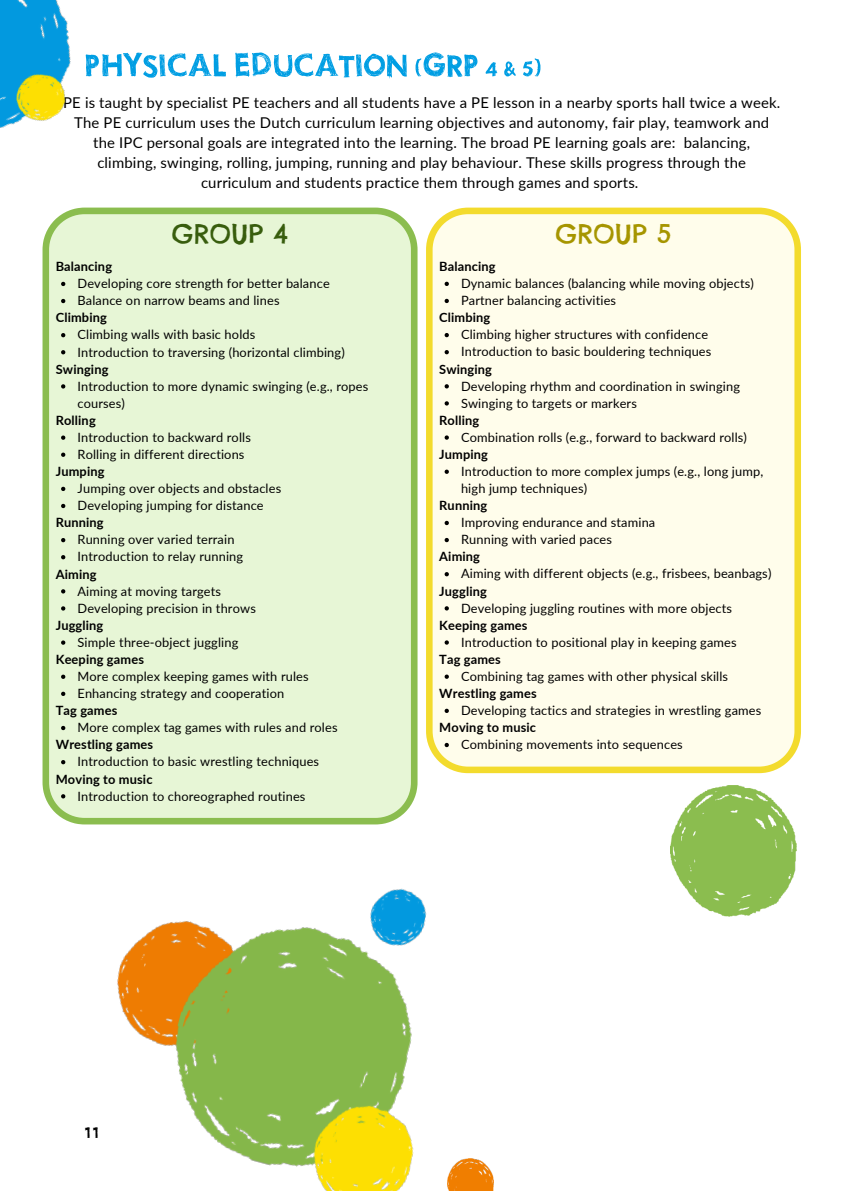
<style>
.page{position:relative;width:844px;height:1191px;background:#fff}
.page>*{position:absolute;margin:0;border:0;box-sizing:border-box;transform-origin:0 0}
.t1{font:50.75px "THURSTON";color:#009ee3}
.t2{font:38.5px "THURSTON";color:#000}
.t3{font:25.72px "Chelsea Market";color:#385d0e}
.t4{font:25.72px "Chelsea Market";color:#a69500}
.t5{font:14.88px/19.8px "Lato";letter-spacing:.01em;color:#000;text-align:center}
.t6{font:12.78px/17.2px "Lato";letter-spacing:.01em;color:#000}
.t7{font:700 12.78px "Lato";letter-spacing:.01em;color:#000}
</style>
<div class="page">
<div style="left:43px;top:208px;width:374px;height:611px;background:#e7f6d6"></div>
<svg style="left:61px;top:282px;width:4px;height:4px"></svg>
<svg style="left:61px;top:299px;width:4px;height:4px"></svg>
<svg style="left:61px;top:333px;width:4px;height:4px"></svg>
<svg style="left:61px;top:350px;width:4px;height:4px"></svg>
<svg style="left:61px;top:384px;width:4px;height:4px"></svg>
<svg style="left:61px;top:435px;width:4px;height:5px"></svg>
<svg style="left:61px;top:452px;width:4px;height:5px"></svg>
<svg style="left:61px;top:487px;width:4px;height:4px"></svg>
<svg style="left:61px;top:504px;width:4px;height:4px"></svg>
<svg style="left:61px;top:538px;width:4px;height:4px"></svg>
<svg style="left:61px;top:555px;width:4px;height:4px"></svg>
<svg style="left:61px;top:589px;width:4px;height:4px"></svg>
<svg style="left:61px;top:606px;width:4px;height:4px"></svg>
<svg style="left:61px;top:640px;width:4px;height:4px"></svg>
<svg style="left:61px;top:674px;width:4px;height:5px"></svg>
<svg style="left:61px;top:691px;width:4px;height:5px"></svg>
<svg style="left:61px;top:726px;width:4px;height:4px"></svg>
<svg style="left:61px;top:760px;width:4px;height:4px"></svg>
<svg style="left:61px;top:794px;width:4px;height:4px"></svg>
<div style="left:426px;top:208px;width:375px;height:565px;background:#fffdeb"></div>
<svg style="left:445px;top:282px;width:4px;height:4px"></svg>
<svg style="left:445px;top:299px;width:4px;height:4px"></svg>
<svg style="left:445px;top:333px;width:4px;height:4px"></svg>
<svg style="left:445px;top:350px;width:4px;height:4px"></svg>
<svg style="left:445px;top:384px;width:4px;height:4px"></svg>
<svg style="left:445px;top:401px;width:4px;height:4px"></svg>
<svg style="left:445px;top:435px;width:4px;height:5px"></svg>
<svg style="left:445px;top:469px;width:4px;height:5px"></svg>
<svg style="left:445px;top:521px;width:4px;height:4px"></svg>
<svg style="left:445px;top:538px;width:4px;height:4px"></svg>
<svg style="left:445px;top:572px;width:4px;height:4px"></svg>
<svg style="left:445px;top:606px;width:4px;height:4px"></svg>
<svg style="left:445px;top:640px;width:4px;height:4px"></svg>
<svg style="left:445px;top:674px;width:4px;height:5px"></svg>
<svg style="left:445px;top:708px;width:4px;height:5px"></svg>
<svg style="left:445px;top:743px;width:4px;height:4px"></svg>
<img style="left:0;top:0;width:71px;height:128px">
<img style="left:63px;top:811px;width:385px;height:379px">
<img style="left:448px;top:1158px;width:46px;height:32px">
<img style="left:670px;top:785px;width:126px;height:131px">
<h1 class="t1" style="left:84px;top:39px;width:458px">PHYSICALEDUCATION (GRP4&amp;5)</h1>
<p class="t5" style="left:63px;top:93px;width:719px">PE is taught by specialist PE teachers and all students have a PE lesson in a nearby sports hall twice a week.<br>The PE curriculum uses the Dutch curriculum learning objectives and autonomy, fair play, teamwork and the IPC personal goals are integrated into the learning. The broad PE learning goals are: balancing, climbing, swinging, rolling, jumping, running and play behaviour. These skills progress through the curriculum and students practice them through games and sports.</p>
<h3 class="t3" style="left:172px;top:217px;width:118px">GROUP 4</h3>
<h2 class="t7" style="left:56px;top:258px;width:58px">Balancing</h2>
<h4 class="t6" style="left:78px;top:275px;width:254px">Developing core strength for better balance</h4>
<p class="t6" style="left:78px;top:292px;width:204px">Balance on narrow beams and lines</p>
<p class="t7" style="left:56px;top:310px;width:53px">Climbing</p>
<h4 class="t6" style="left:78px;top:326px;width:179px">Climbing walls with basic holds</h4>
<p class="t6" style="left:78px;top:343px;width:269px">Introduction to traversing (horizontal climbing)</p>
<p class="t7" style="left:56px;top:361px;width:54px">Swinging</p>
<h4 class="t6" style="left:78px;top:377px;width:292px">Introduction to more dynamic swinging (e.g., ropes courses)</h4>
<p class="t7" style="left:56px;top:412px;width:42px">Rolling</p>
<h4 class="t6" style="left:78px;top:428px;width:175px">Introduction to backward rolls</h4>
<p class="t6" style="left:78px;top:445px;width:168px">Rolling in different directions</p>
<p class="t7" style="left:56px;top:463px;width:50px">Jumping</p>
<h4 class="t6" style="left:78px;top:479px;width:205px">Jumping over objects and obstacles</h4>
<p class="t6" style="left:78px;top:496px;width:188px">Developing jumping for distance</p>
<p class="t7" style="left:56px;top:514px;width:49px">Running</p>
<h4 class="t6" style="left:78px;top:531px;width:158px">Running over varied terrain</h4>
<p class="t6" style="left:78px;top:548px;width:167px">Introduction to relay running</p>
<p class="t7" style="left:56px;top:566px;width:42px">Aiming</p>
<h4 class="t6" style="left:78px;top:582px;width:145px">Aiming at moving targets</h4>
<p class="t6" style="left:78px;top:599px;width:180px">Developing precision in throws</p>
<p class="t7" style="left:56px;top:617px;width:49px">Juggling</p>
<h4 class="t6" style="left:78px;top:633px;width:162px">Simple three-object juggling</h4>
<p class="t7" style="left:56px;top:651px;width:90px">Keeping games</p>
<h4 class="t6" style="left:78px;top:667px;width:233px">More complex keeping games with rules</h4>
<p class="t6" style="left:78px;top:684px;width:208px">Enhancing strategy and cooperation</p>
<p class="t7" style="left:56px;top:702px;width:63px">Tag games</p>
<h4 class="t6" style="left:78px;top:718px;width:262px">More complex tag games with rules and roles</h4>
<p class="t7" style="left:56px;top:736px;width:99px">Wrestling games</p>
<h4 class="t6" style="left:78px;top:753px;width:243px">Introduction to basic wrestling techniques</h4>
<p class="t7" style="left:56px;top:771px;width:98px">Moving to music</p>
<h4 class="t6" style="left:78px;top:787px;width:229px">Introduction to choreographed routines</h4>
<p class="t4" style="left:555px;top:217px;width:118px">GROUP 5</p>
<h2 class="t7" style="left:439px;top:258px;width:58px">Balancing</h2>
<h4 class="t6" style="left:461px;top:274px;width:294px">Dynamic balances (balancing while moving objects)</h4>
<p class="t6" style="left:461px;top:292px;width:157px">Partner balancing activities</p>
<p class="t7" style="left:439px;top:310px;width:53px">Climbing</p>
<h4 class="t6" style="left:461px;top:326px;width:249px">Climbing higher structures with confidence</h4>
<p class="t6" style="left:461px;top:343px;width:252px">Introduction to basic bouldering techniques</p>
<p class="t7" style="left:439px;top:361px;width:54px">Swinging</p>
<h4 class="t6" style="left:461px;top:377px;width:280px">Developing rhythm and coordination in swinging</h4>
<p class="t6" style="left:461px;top:394px;width:177px">Swinging to targets or markers</p>
<p class="t7" style="left:439px;top:412px;width:42px">Rolling</p>
<h4 class="t6" style="left:461px;top:428px;width:288px">Combination rolls (e.g., forward to backward rolls)</h4>
<p class="t7" style="left:439px;top:446px;width:50px">Jumping</p>
<h4 class="t6" style="left:461px;top:462px;width:304px">Introduction to more complex jumps (e.g., long jump, high jump techniques)</h4>
<p class="t7" style="left:439px;top:497px;width:49px">Running</p>
<h4 class="t6" style="left:461px;top:513px;width:196px">Improving endurance and stamina</h4>
<p class="t6" style="left:461px;top:531px;width:152px">Running with varied paces</p>
<p class="t7" style="left:439px;top:549px;width:42px">Aiming</p>
<h4 class="t6" style="left:461px;top:565px;width:312px">Aiming with different objects (e.g., frisbees, beanbags)</h4>
<p class="t7" style="left:439px;top:583px;width:49px">Juggling</p>
<h4 class="t6" style="left:461px;top:599px;width:273px">Developing juggling routines with more objects</h4>
<p class="t7" style="left:439px;top:617px;width:90px">Keeping games</p>
<h4 class="t6" style="left:461px;top:633px;width:277px">Introduction to positional play in keeping games</h4>
<p class="t7" style="left:439px;top:651px;width:63px">Tag games</p>
<h4 class="t6" style="left:461px;top:667px;width:269px">Combining tag games with other physical skills</h4>
<p class="t7" style="left:439px;top:685px;width:99px">Wrestling games</p>
<h4 class="t6" style="left:461px;top:701px;width:302px">Developing tactics and strategies in wrestling games</h4>
<p class="t7" style="left:439px;top:719px;width:98px">Moving to music</p>
<h4 class="t6" style="left:461px;top:735px;width:223px">Combining movements into sequences</h4>
<p class="t2" style="left:84px;top:1109px;width:15px">11</p>
</div>
